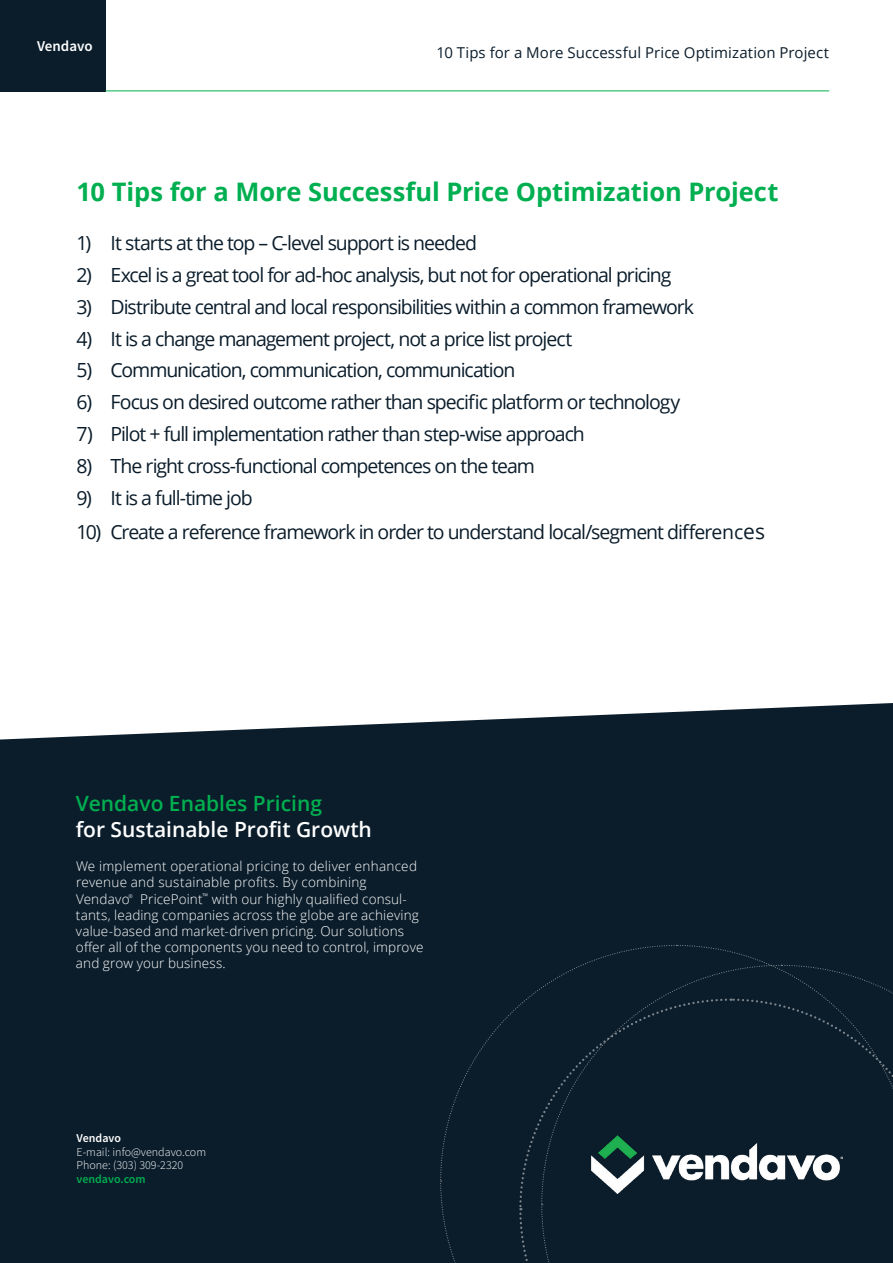
<style>
.page{position:relative;width:893px;height:1263px;background:#fff}
.page>*{position:absolute;margin:0;border:0;box-sizing:border-box;transform-origin:0 0}
.t1{font:700 25.5px "Open Sans";letter-spacing:-.005em;color:#00af50}
.t2{font:600 21px "Open Sans";color:#fff}
.t3{font:600 21px "Open Sans";color:#00af50}
.t4{font:19.5px "Open Sans";letter-spacing:-.055em;color:#0b1d2b}
.t5{font:15px "Open Sans";letter-spacing:.005em;color:#0b1d2b}
.t6{font:600 15px "Source Sans Pro";color:#fff}
.t7{font:300 13.5px/16.2px "Open Sans";letter-spacing:.01em;color:#fff}
.t8{font:300 12px/13.5px "Source Sans Pro";color:#fff}
.t9{font:600 12px "Source Sans Pro";color:#00af50}
.t10{font:600 12px "Source Sans Pro";color:#fff}
.t11{font:300 5.25px "Open Sans";color:#fff}
.s1{font-size:21px}
</style>
<div class="page">
<div style="left:0;top:703px;width:893px;height:560px;background:#0b1d2b"></div>
<div style="left:676px;top:944px;width:217px;height:20px;background:#0b1d2b"></div>
<div style="left:440px;top:944px;width:235px;height:20px;background:#0b1d2b"></div>
<div style="left:440px;top:964px;width:453px;height:299px;background:#0b1d2b"></div>
<div style="left:0;top:0;width:105px;height:91px;background:#0b1d2b"></div>
<img style="left:591px;top:1135px;width:252px;height:59px">
<hr style="left:105px;top:90px;width:724px;height:1px;background:#00af50">
<p class="t6" style="left:37px;top:36px;width:57px">Vendavo</p>
<p class="t5" style="left:436px;top:43px;width:394px">10 Tips for a More Successful Price Optimization Project</p>
<h1 class="t1" style="left:77px;top:174px;width:703px">10 Tips for a More Successful Price Optimization Project</h1>
<p class="t4" style="left:77px;top:229px;width:402px">1) It starts at the top – C-level support is needed</p>
<p class="t4" style="left:77px;top:261px;width:596px">2) Excel is a great tool for ad-hoc analysis, but not for operational pricing</p>
<p class="t4" style="left:77px;top:293px;width:619px">3) Distribute central and local responsibilities within a common framework</p>
<p class="t4" style="left:77px;top:325px;width:497px">4) It is a change management project, not a price list project</p>
<p class="t4" style="left:77px;top:357px;width:440px">5) Communication, communication, communication</p>
<p class="t4" style="left:77px;top:389px;width:605px">6) Focus on desired outcome rather than specific platform or technology</p>
<p class="t4" style="left:77px;top:421px;width:510px">7) Pilot + full implementation rather than step-wise approach</p>
<p class="t4" style="left:77px;top:453px;width:460px">8) The right cross-functional competences on the team</p>
<p class="t4" style="left:77px;top:485px;width:178px">9) It is a full-time job</p>
<p class="t4" style="left:77px;top:518px;width:690px">10) Create a reference framework in order to understand local/segment differenc<span class="s1">es</span></p>
<p class="t3" style="left:76px;top:789px;width:248px">Vendavo Enables Pricing</p>
<p class="t2" style="left:76px;top:815px;width:298px">for Sustainable Profit Growth</p>
<p class="t7" style="left:76px;top:858px;width:342px">We implement operational pricing to deliver enhanced revenue and sustainable profits. By combining<br>Vendavo</p>
<p class="t7" style="left:76px;top:890px;width:349px;text-indent:64px">PricePoint<sup>™</sup> with our highly qualified consul&shy;tants, leading companies across the globe are achieving value-based and market-driven pricing. Our solutions offer all of the components you need to control, improve and grow your business.</p>
<p class="t11" style="left:129px;top:892px;width:6px">®</p>
<p class="t10" style="left:77px;top:1130px;width:46px">Vendavo</p>
<p class="t8" style="left:77px;top:1145px;width:131px">E-mail: info@vendavo.com<br>Phone: (303) 309-2320</p>
<p class="t9" style="left:77px;top:1171px;width:71px">vendavo.com</p>
</div>
